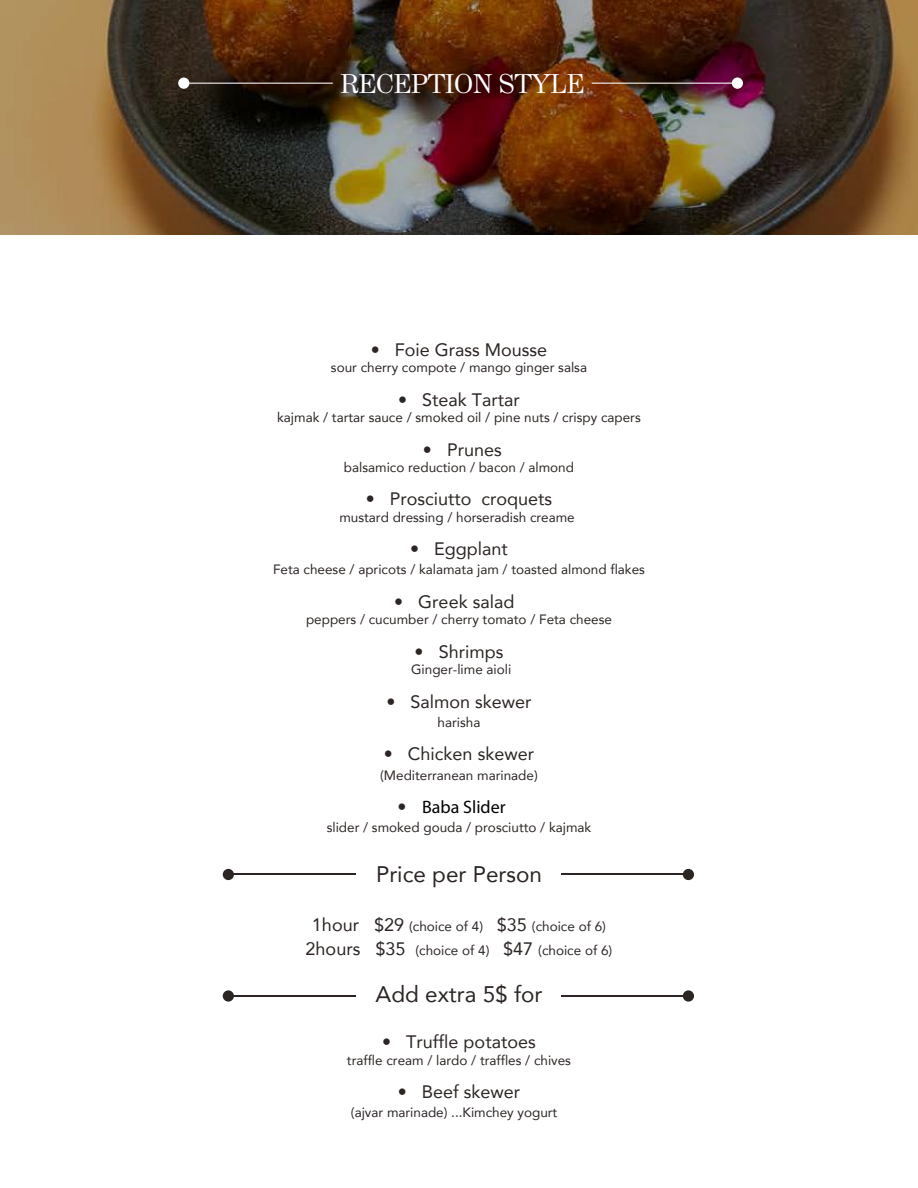
<style>
.page{position:relative;width:918px;height:1188px;background:#fff}
.page>*{position:absolute;margin:0;border:0;box-sizing:border-box;transform-origin:0 0}
.t1{font:27px "Hercules";color:#fff}
.t2{font:22.5px "Avenir";color:#2b2523}
.t3{font:18px "Avenir";color:#2b2523}
.t4{font:18px "Myriad Pro";color:#000}
.t5{font:13.5px/24.6px "Avenir";color:#2b2523;text-align:center}
.s1{font-family:"Avenir";color:#2b2523}
.s2{font-size:18px}
</style>
<div class="page">
<hr style="left:561px;top:874px;width:127px;height:1px;background:#2b2523">
<div style="left:683px;top:869px;width:11px;height:11px;background:#2b2523;border-radius:50%"></div>
<hr style="left:228px;top:874px;width:128px;height:1px;background:#2b2523">
<div style="left:223px;top:869px;width:11px;height:11px;background:#2b2523;border-radius:50%"></div>
<hr style="left:561px;top:995px;width:127px;height:2px;background:#2b2523">
<div style="left:683px;top:990px;width:11px;height:12px;background:#2b2523;border-radius:50%"></div>
<hr style="left:228px;top:995px;width:128px;height:2px;background:#2b2523">
<div style="left:223px;top:990px;width:11px;height:12px;background:#2b2523;border-radius:50%"></div>
<img style="left:0;top:0;width:918px;height:235px">
<hr style="left:592px;top:83px;width:145px;height:1px;background:#fff">
<hr style="left:184px;top:83px;width:149px;height:1px;background:#fff">
<div style="left:732px;top:78px;width:11px;height:11px;background:#fff;border-radius:50%"></div>
<div style="left:178px;top:78px;width:11px;height:11px;background:#fff;border-radius:50%"></div>
<h1 class="t1" style="left:340px;top:68px;width:245px">RECEPTION STYLE</h1>
<h3 class="t3" style="left:371px;top:335px;width:178px">• Foie Grass Mousse</h3>
<p class="t5" style="left:331px;top:355px;width:258px">sour cherry compote / mango ginger salsa</p>
<h3 class="t3" style="left:398px;top:385px;width:123px">• Steak Tartar</h3>
<p class="t5" style="left:277px;top:405px;width:365px">kajmak / tartar sauce / smoked oil / pine nuts / crispy capers</p>
<h3 class="t3" style="left:423px;top:435px;width:80px">• Prunes</h3>
<p class="t5" style="left:344px;top:454px;width:232px">balsamico reduction / bacon / almond</p>
<h3 class="t3" style="left:366px;top:485px;width:188px">• Prosciutto croquets</h3>
<p class="t5" style="left:339px;top:504px;width:237px">mustard dressing / horseradish creame</p>
<h3 class="t3" style="left:410px;top:534px;width:99px">• Eggplant</h3>
<p class="t5" style="left:273px;top:557px;width:373px">Feta cheese / apricots / kalamata jam / toasted almond flakes</p>
<h3 class="t3" style="left:394px;top:587px;width:122px">• Greek salad</h3>
<p class="t5" style="left:306px;top:607px;width:307px">peppers / cucumber / cherry tomato / Feta cheese</p>
<h3 class="t3" style="left:415px;top:637px;width:90px">• Shrimps</h3>
<p class="t5" style="left:411px;top:657px;width:102px">Ginger-lime aioli</p>
<h3 class="t3" style="left:386px;top:687px;width:147px">• Salmon skewer</h3>
<p class="t5" style="left:438px;top:709px;width:44px">harisha</p>
<h3 class="t3" style="left:384px;top:740px;width:152px">• Chicken skewer</h3>
<p class="t5" style="left:380px;top:762px;width:159px">(Mediterranean marinade)</p>
<h3 class="t4" style="left:398px;top:796px;width:110px"><span class="s1">•</span> Baba Slider</h3>
<p class="t5" style="left:327px;top:815px;width:266px">slider / smoked gouda / prosciutto / kajmak</p>
<h2 class="t2" style="left:376px;top:856px;width:167px">Price per Person</h2>
<p class="t5" style="left:306px;top:913px;width:308px"><span class="s2">1hour $29</span> (choice of 4) <span class="s2">$35</span> (choice of 6)<br><span class="s2">2hours $35</span> (choice of 4) <span class="s2">$47</span> (choice of 6)</p>
<h2 class="t2" style="left:376px;top:976px;width:168px">Add extra 5$ for</h2>
<h3 class="t3" style="left:382px;top:1028px;width:155px">• Truffle potatoes</h3>
<p class="t5" style="left:347px;top:1047px;width:226px">traffle cream / lardo / traffles / chives</p>
<h3 class="t3" style="left:398px;top:1077px;width:124px">• Beef skewer</h3>
<p class="t5" style="left:351px;top:1099px;width:208px">(ajvar marinade) ...Kimchey yogurt</p>
</div>
